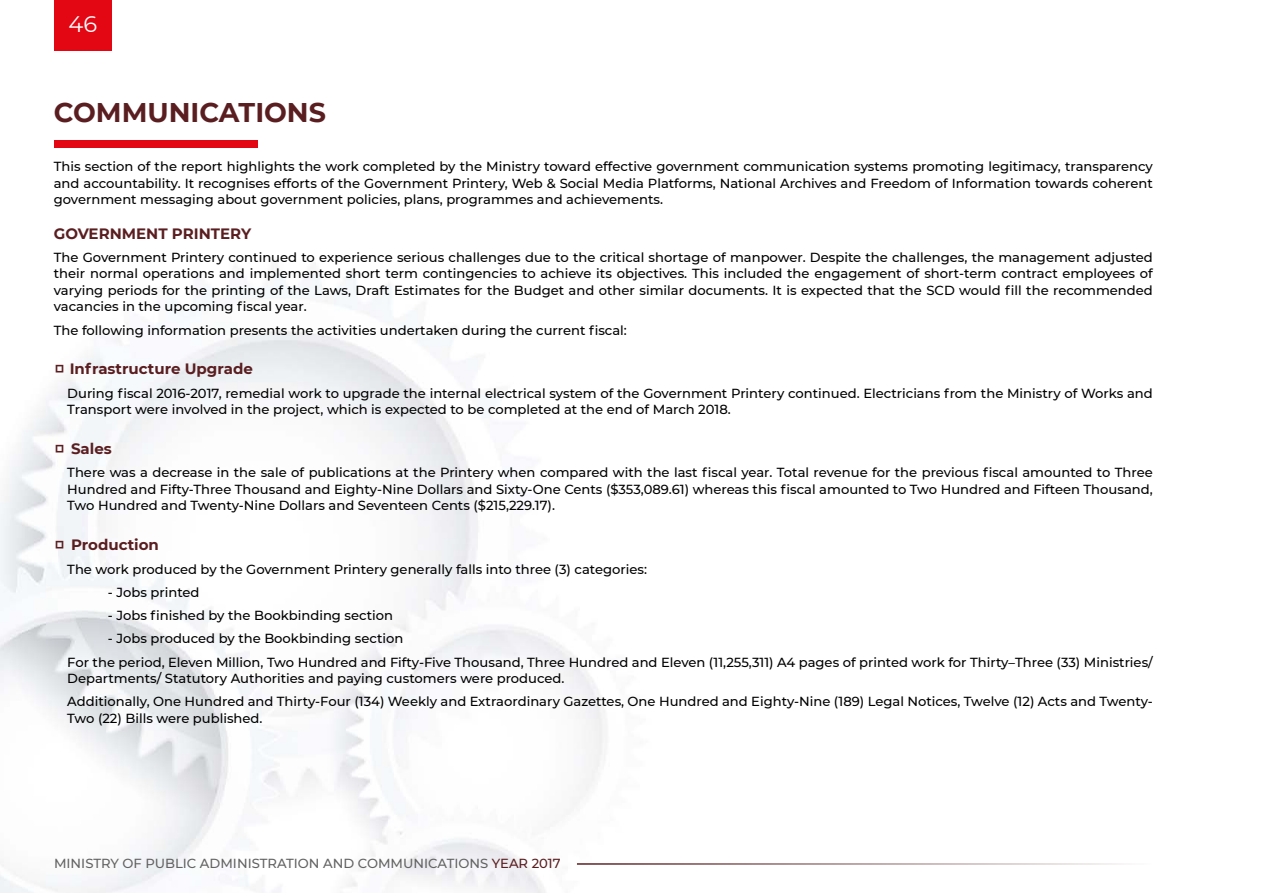
<style>
.page{position:relative;width:1263px;height:893px;background:#fff}
.page>*{position:absolute;margin:0;border:0;box-sizing:border-box;transform-origin:0 0}
.t1{font:700 27px "Montserrat";color:#5a1e21}
.t2{font:22.5px "Montserrat";color:#fff}
.t3{font:700 15px "Montserrat";color:#5a1e21}
.t4{font:500 13.2px/16.5px "Montserrat";color:#000;text-align:justify}
.t5{font:500 13.2px "Montserrat";color:#646363}
.s1{font-size:19.5px}
.s2{color:#5a1e21}
</style>
<div class="page">
<img style="left:0;top:140px;width:605px;height:753px">
<div style="left:54px;top:0;width:58px;height:51px;background:#e30613"></div>
<hr style="left:577px;top:863px;width:576px;height:2px;background:#5a1e21">
<div style="left:54px;top:140px;width:203px;height:7px;background:#e30613"></div>
<h2 class="t2" style="left:68px;top:8px;width:30px">46</h2>
<h1 class="t1" style="left:54px;top:92px;width:274px">COMMUNICATIONS</h1>
<p class="t4" style="left:54px;top:158px;width:1100px">This section of the report highlights the work completed by the Ministry toward effective government communication systems promoting legitimacy, transparency and accountability. It recognises efforts of the Government Printery, Web &amp; Social Media Platforms, National Archives and Freedom of Information towards coherent government messaging about government policies, plans, programmes and achievements.</p>
<p class="t3" style="left:54px;top:222px;width:199px">GOVERNMENT PRINTERY</p>
<p class="t4" style="left:54px;top:248px;width:1100px">The Government Printery continued to experience serious challenges due to the critical shortage of manpower. Despite the challenges, the management adjusted their normal operations and implemented short term contingencies to achieve its objectives. This included the engagement of short-term contract employees of varying periods for the printing of the Laws, Draft Estimates for the Budget and other similar documents. It is expected that the SCD would fill the recommended vacancies in the upcoming fiscal year.</p>
<p class="t4" style="left:54px;top:321px;width:575px">The following information presents the activities undertaken during the current fiscal:</p>
<p class="t3" style="left:54px;top:358px;width:201px"><span class="s1">□</span> Infrastructure Upgrade</p>
<p class="t4" style="left:67px;top:384px;width:1087px">During fiscal 2016-2017, remedial work to upgrade the internal electrical system of the Government Printery continued. Electricians from the Ministry of Works and<br>Transport were involved in the project, which is expected to be completed at the end of March 2018.</p>
<p class="t3" style="left:54px;top:438px;width:59px"><span class="s1">□</span> Sales</p>
<p class="t4" style="left:67px;top:464px;width:1087px">There was a decrease in the sale of publications at the Printery when compared with the last fiscal year. Total revenue for the previous fiscal amounted to Three Hundred and Fifty-Three Thousand and Eighty-Nine Dollars and Sixty-One Cents ($353,089.61) whereas this fiscal amounted to Two Hundred and Fifteen Thousand, Two Hundred and Twenty-Nine Dollars and Seventeen Cents ($215,229.17).</p>
<p class="t3" style="left:54px;top:534px;width:107px"><span class="s1">□</span> Production</p>
<p class="t4" style="left:67px;top:560px;width:581px">The work produced by the Government Printery generally falls into three (3) categories:</p>
<p class="t4" style="left:108px;top:583px;width:93px">- Jobs printed</p>
<p class="t4" style="left:108px;top:607px;width:287px">- Jobs finished by the Bookbinding section</p>
<p class="t4" style="left:67px;top:626px;width:1087px;line-height:23.2px;text-indent:41px">- Jobs produced by the Bookbinding section<br>For the period, Eleven Million, Two Hundred and Fifty-Five Thousand, Three Hundred and Eleven (11,255,311) A4 pages of printed work for Thirty–Three (33) Ministries/</p>
<p class="t4" style="left:67px;top:666px;width:1087px;line-height:23.2px">Departments/ Statutory Authorities and paying customers were produced.<br>Additionally, One Hundred and Thirty-Four (134) Weekly and Extraordinary Gazettes, One Hundred and Eighty-Nine (189) Legal Notices, Twelve (12) Acts and Twenty-</p>
<p class="t4" style="left:67px;top:709px;width:197px">Two (22) Bills were published.</p>
<p class="t5" style="left:54px;top:854px;width:508px">MINISTRY OF PUBLIC ADMINISTRATION AND COMMUNICATIONS <span class="s2">YEAR 2017</span></p>
</div>
